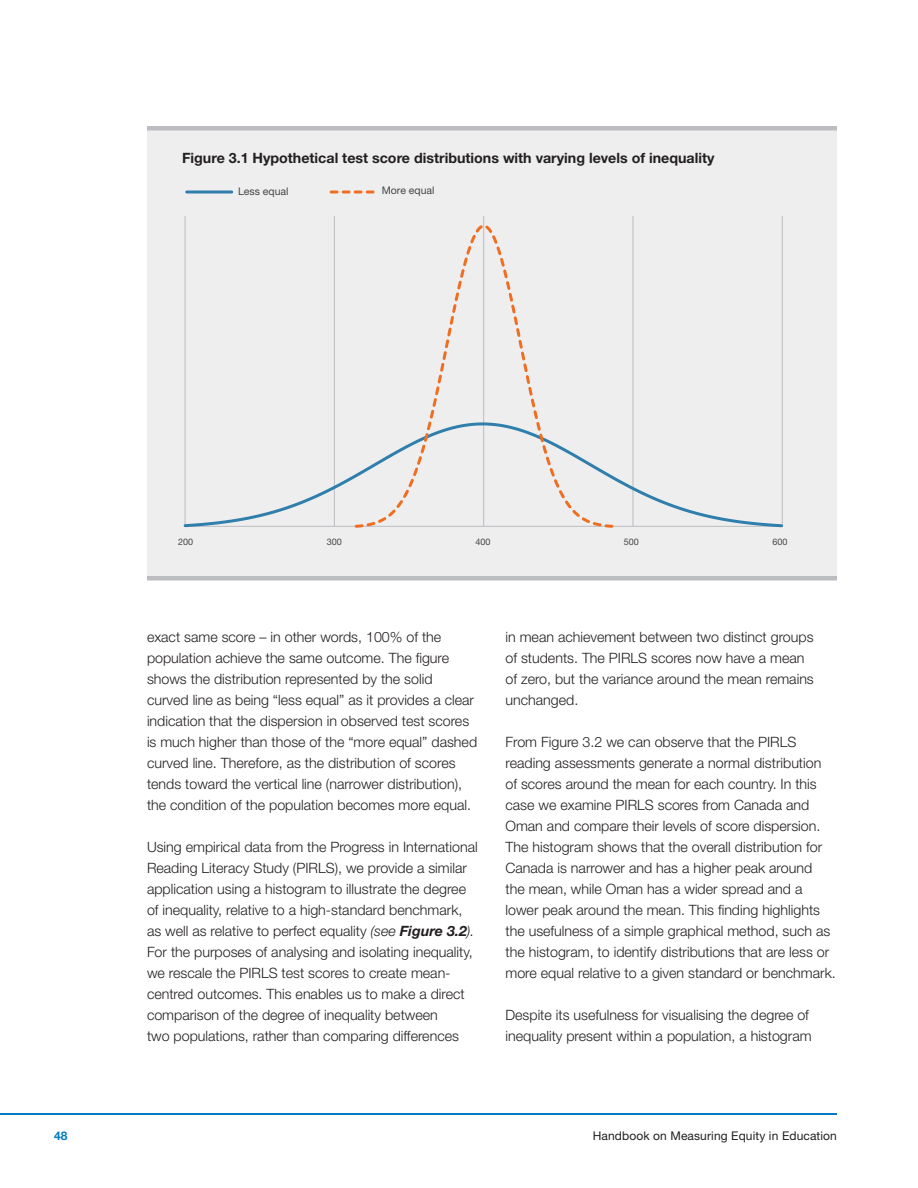
<style>
.page{position:relative;width:918px;height:1188px;background:#fff}
.page>*{position:absolute;margin:0;border:0;box-sizing:border-box;transform-origin:0 0}
.Body{font:300 14.25px/21px "Helvetica Neue LT Std";color:#231f20}
.t1{font:700 14.25px "Helvetica Neue LT Std";color:#231f20}
.t2{font:12px "Helvetica Neue LT Std";letter-spacing:.01em;color:#231f20}
.t3{font:700 12px "Helvetica Neue LT Std";color:#007cc2}
.t4{font:10.5px "Helvetica Neue LT Std";color:#454647}
.t5{font:9px "Helvetica Neue LT Std";color:#454647}
.s1{font-style:italic}
.s2{font-weight:700;font-style:italic}
</style>
<div class="page">
<hr style="left:0;top:1113px;width:837px;height:2px;background:#007cc2">
<div style="left:147px;top:126px;width:690px;height:454px;background:#eeeeef"></div>
<hr style="left:185px;top:216px;width:1px;height:310px;background:#bcbdc0">
<hr style="left:334px;top:216px;width:1px;height:310px;background:#bcbdc0">
<hr style="left:483px;top:216px;width:1px;height:310px;background:#bcbdc0">
<hr style="left:633px;top:216px;width:1px;height:310px;background:#bcbdc0">
<hr style="left:782px;top:216px;width:1px;height:310px;background:#bcbdc0">
<svg style="left:182px;top:421px;width:603px;height:108px;background:#e7e9ec"></svg>
<div style="left:353px;top:223px;width:262px;height:306px;background:#eeeeef"></div>
<svg style="left:187px;top:190px;width:45px;height:4px"></svg>
<svg style="left:331px;top:190px;width:45px;height:4px"></svg>
<p class="t1" style="left:182px;top:149px;width:534px">Figure 3.1 Hypothetical test score distributions with varying levels of inequality</p>
<p class="t4" style="left:238px;top:185px;width:52px">Less equal</p>
<p class="t4" style="left:382px;top:184px;width:54px">More equal</p>
<p class="t5" style="left:178px;top:536px;width:17px">200</p>
<p class="t5" style="left:327px;top:536px;width:17px">300</p>
<p class="t5" style="left:475px;top:536px;width:17px">400</p>
<p class="t5" style="left:624px;top:536px;width:17px">500</p>
<p class="t5" style="left:772px;top:536px;width:17px">600</p>
<p class="Body" style="left:147px;top:626px;width:332px">exact same score – in other words, 100% of the population achieve the same outcome. The figure shows the distribution represented by the solid curved line as being “less equal” as it provides a clear indication that the dispersion in observed test scores is much higher than those of the “more equal” dashed curved line. Therefore, as the distribution of scores tends toward the vertical line (narrower distribution), the condition of the population becomes more equal.</p>
<p class="Body" style="left:147px;top:836px;width:332px">Using empirical data from the Progress in International Reading Literacy Study (PIRLS), we provide a similar application using a histogram to illustrate the degree of inequality, relative to a high-standard benchmark, as well as relative to perfect equality <span class="s1">(see</span> <span class="s2">Figure 3.2</span><span class="s1">).<br></span>For the purposes of analysing and isolating inequality, we rescale the PIRLS test scores to create mean&shy;centred outcomes. This enables us to make a direct comparison of the degree of inequality between<br>two populations, rather than comparing differences</p>
<p class="Body" style="left:506px;top:626px;width:310px">in mean achievement between two distinct groups of students. The PIRLS scores now have a mean of zero, but the variance around the mean remains unchanged.</p>
<p class="Body" style="left:506px;top:731px;width:332px">From Figure 3.2 we can observe that the PIRLS reading assessments generate a normal distribution of scores around the mean for each country. In this case we examine PIRLS scores from Canada and Oman and compare their levels of score dispersion.<br>The histogram shows that the overall distribution for Canada is narrower and has a higher peak around<br>the mean, while Oman has a wider spread and a lower peak around the mean. This finding highlights the usefulness of a simple graphical method, such as the histogram, to identify distributions that are less or more equal relative to a given standard or benchmark.</p>
<p class="Body" style="left:506px;top:1004px;width:308px">Despite its usefulness for visualising the degree of inequality present within a population, a histogram</p>
<p class="t3" style="left:54px;top:1128px;width:15px">48</p>
<p class="t2" style="left:593px;top:1128px;width:246px">Handbook on Measuring Equity in Education</p>
</div>
